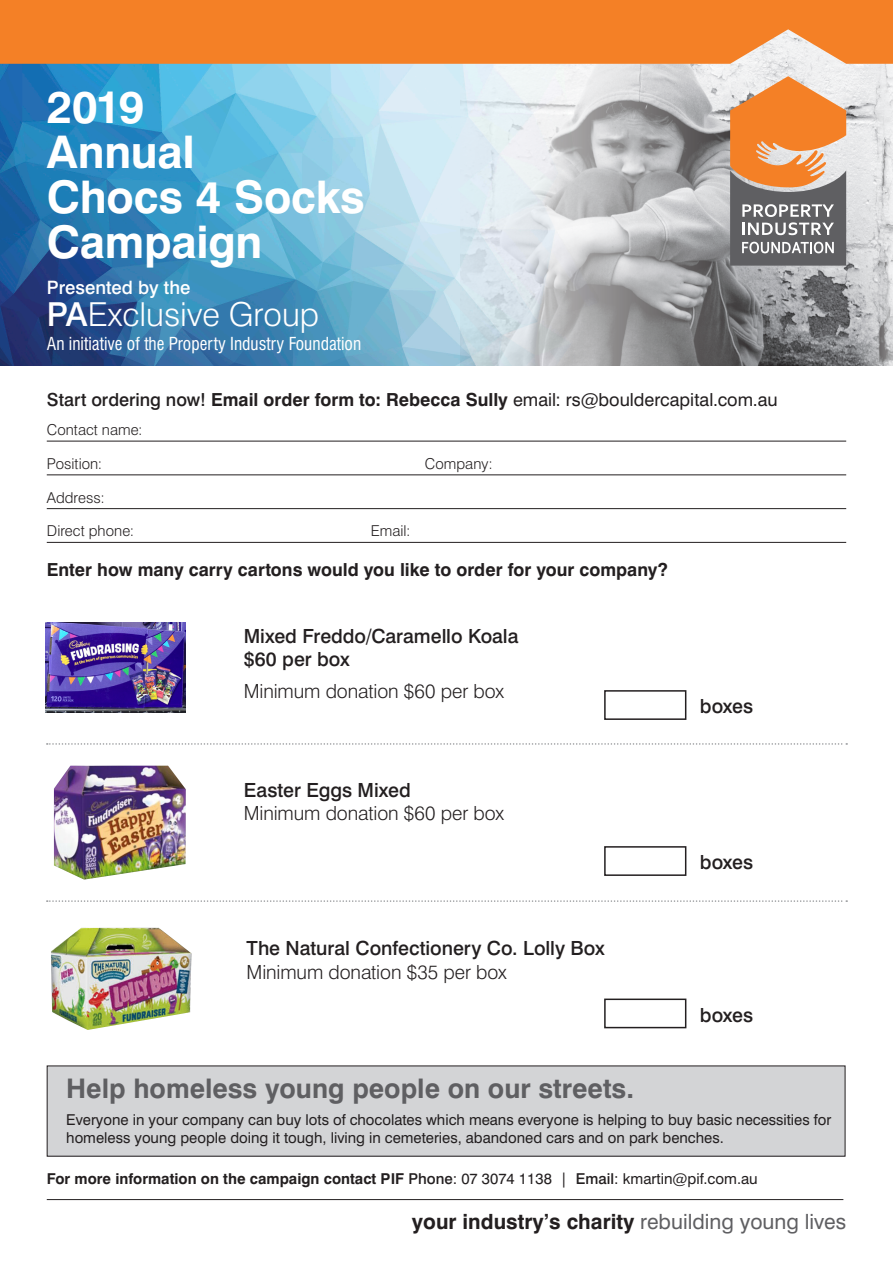
<style>
.page{position:relative;width:893px;height:1263px;background:#fff}
.page>*{position:absolute;margin:0;border:0;box-sizing:border-box;transform-origin:0 0}
.t1{font:700 45px/45px "Swiss 721 BT";letter-spacing:-.005em;color:#fff}
.Sub-title{font:300 33px "Swiss 721 BT";color:#fff}
.List_body{font:700 27px "Swiss 721 BT";color:#5f5f62}
.t2{font:700 21px "Swiss 721 BT";color:#231f20}
.List_body-2{font:500 19.5px/23.4px "Swiss 721 BT";color:#231f20}
.List_body-3{font:300 19.5px/23.4px "Swiss 721 BT";letter-spacing:-.005em;color:#231f20}
.Sub-title-2{font:500 18.45px "Swiss 721 BT";color:#fff}
.List_body-4{font:18px "Swiss 721 BT";color:#231f20}
.List_body-5{font:700 18px "Swiss 721 BT";color:#231f20}
.Sub-title-3{font:condensed 17.55px "Swiss 721 BT";color:#fff}
.List_body-6{font:15px/18px "Swiss 721 BT";color:#231f20}
.List_body-7{font:700 15px "Swiss 721 BT";color:#231f20}
.List_body-8{font:300 15px "Swiss 721 BT";letter-spacing:.005em;color:#231f20}
.s1{font-weight:500}
.s2{font-weight:700}
.s3{font-weight:300}
.s4{font-weight:400}
.s5{font-weight:400;color:#5f5f62}
</style>
<div class="page">
<img style="left:0;top:64px;width:461px;height:302px">
<img style="left:461px;top:64px;width:432px;height:302px">
<img style="left:54px;top:766px;width:132px;height:114px">
<hr style="left:47px;top:441px;width:799px;height:1px;background:#231f20">
<hr style="left:47px;top:474px;width:799px;height:1px;background:#231f20">
<hr style="left:47px;top:508px;width:799px;height:1px;background:#231f20">
<hr style="left:47px;top:542px;width:799px;height:1px;background:#231f20">
<hr style="left:47px;top:1199px;width:796px;height:1px;background:#231f20">
<div style="left:47px;top:1066px;width:798px;height:90px;background:#d3d4d6"></div>
<img style="left:45px;top:622px;width:141px;height:91px">
<div style="left:0;top:0;width:893px;height:64px;background:#f48026"></div>
<svg style="left:730px;top:76px;width:116px;height:190px;background:#bc8f6e"></svg>
<svg style="left:47px;top:900px;width:800px;height:2px"></svg>
<svg style="left:47px;top:743px;width:800px;height:2px"></svg>
<img style="left:51px;top:928px;width:141px;height:102px">
<div style="left:604px;top:690px;width:82px;height:30px;border:2px solid #231f20"></div>
<div style="left:604px;top:846px;width:82px;height:30px;border:2px solid #231f20"></div>
<div style="left:604px;top:998px;width:82px;height:30px;border:2px solid #231f20"></div>
<p class="t1" style="left:47px;top:85px;width:319px">2019<br>Annual<br>Chocs 4 Socks<br>Campaign</p>
<p class="Sub-title-2" style="left:47px;top:276px;width:145px">Presented by the</p>
<p class="Sub-title" style="left:47px;top:294px;width:274px"><span class="s1">PA</span>Exclusive Group</p>
<p class="Sub-title-3" style="left:47px;top:333px;width:316px">An initiative of the Property Industry Foundation</p>
<p class="List_body-4" style="left:47px;top:388px;width:732px"><span class="s1">Start ordering now!</span> <span class="s2">Email order form to: Rebecca Sully</span> email: rs@bouldercapital.com.au</p>
<p class="List_body-8" style="left:47px;top:421px;width:97px">Contact name:</p>
<p class="List_body-8" style="left:47px;top:454px;width:57px">Position:</p>
<p class="List_body-8" style="left:425px;top:454px;width:69px">Company:</p>
<p class="List_body-8" style="left:47px;top:488px;width:59px">Address:</p>
<p class="List_body-8" style="left:47px;top:522px;width:89px">Direct phone:</p>
<p class="List_body-8" style="left:371px;top:522px;width:41px">Email:</p>
<p class="List_body-5" style="left:47px;top:558px;width:623px">Enter how many carry cartons would you like to order for your company?</p>
<p class="List_body-2" style="left:244px;top:624px;width:276px">Mixed Freddo/Caramello Koala $60 per box</p>
<p class="List_body-3" style="left:244px;top:679px;width:262px">Minimum donation $60 per box</p>
<p class="List_body-3" style="left:244px;top:778px;width:262px"><span class="s1">Easter Eggs Mixed<br></span>Minimum donation $60 per box</p>
<p class="List_body-2" style="left:247px;top:936px;width:360px">The Natural Confectionery Co. Lolly Box<br><span class="s3">Minimum donation $35 per box</span></p>
<p class="List_body-2" style="left:700px;top:694px;width:55px">boxes</p>
<p class="List_body-2" style="left:700px;top:850px;width:55px">boxes</p>
<p class="List_body-2" style="left:700px;top:1003px;width:55px">boxes</p>
<p class="List_body" style="left:66px;top:1072px;width:569px">Help homeless young people on our streets.</p>
<p class="List_body-6" style="left:66px;top:1110px;width:767px">Everyone in your company can buy lots of chocolates which means everyone is helping to buy basic necessities for homeless young people doing it tough, living in cemeteries, abandoned cars and on park benches.</p>
<p class="List_body-7" style="left:47px;top:1169px;width:712px">For more information on the campaign contact PIF <span class="s1">Phone</span><span class="s4">: 07 3074 1138 |</span> <span class="s1">Email</span><span class="s4">: kmartin@pif.com.au</span></p>
<p class="t2" style="left:412px;top:1208px;width:436px">your industry’s charity <span class="s5">rebuilding young lives</span></p>
</div>
